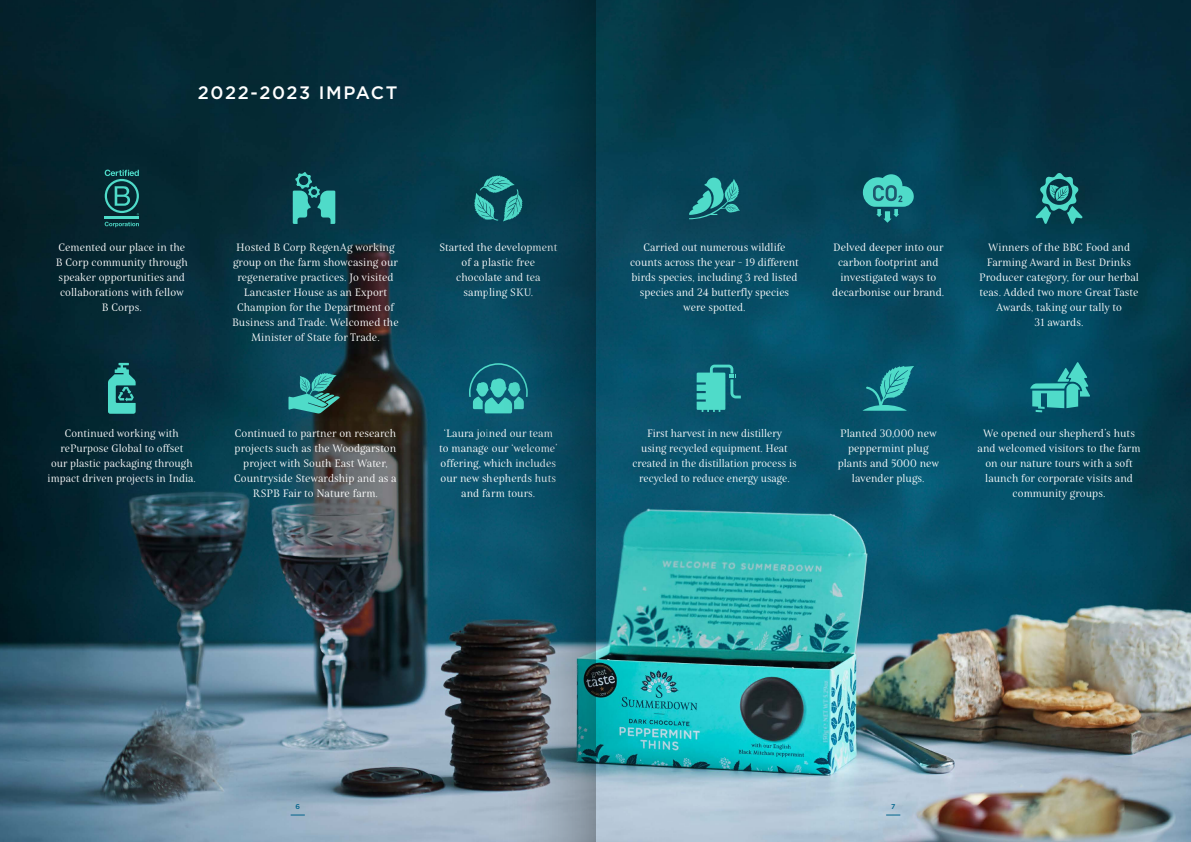
<style>
.page{position:relative;width:1191px;height:842px;background:#fff}
.page>*{position:absolute;margin:0;border:0;box-sizing:border-box;transform-origin:0 0}
.t1{font:500 18px "Gotham";letter-spacing:.09em;color:#fff}
.t2{font:11px/15px "Belda Nor Boo";letter-spacing:.005em;color:#fff;text-align:center}
.t3{font:500 7px "Gotham";color:#00638b}
</style>
<div class="page">
<img style="left:0;top:0;width:1191px;height:842px">
<hr style="left:105px;top:217px;width:34px;height:2px;background:#4fdbc9">
<svg style="left:105px;top:170px;width:34px;height:45px;background:#1b5e5f"></svg>
<svg style="left:105px;top:222px;width:34px;height:5px"></svg>
<svg style="left:108px;top:363px;width:28px;height:51px"></svg>
<svg style="left:288px;top:373px;width:51px;height:40px;background:#308783"></svg>
<svg style="left:474px;top:175px;width:14px;height:46px"></svg>
<svg style="left:689px;top:178px;width:51px;height:42px;background:#258286"></svg>
<svg style="left:469px;top:363px;width:19px;height:50px"></svg>
<svg style="left:862px;top:366px;width:52px;height:45px;background:#20858e"></svg>
<svg style="left:863px;top:174px;width:51px;height:49px;background:#2a8e91"></svg>
<svg style="left:696px;top:365px;width:45px;height:47px;background:#309f9f"></svg>
<svg style="left:293px;top:172px;width:42px;height:52px;background:#288181"></svg>
<svg style="left:1035px;top:173px;width:47px;height:51px;background:#207476"></svg>
<svg style="left:1030px;top:362px;width:60px;height:50px;background:#248d93"></svg>
<svg style="left:291px;top:815px;width:14px;height:1px"></svg>
<svg style="left:886px;top:815px;width:14px;height:1px"></svg>
<svg style="left:488px;top:0;width:107px;height:842px;background:#1f5060"></svg>
<h1 class="t1" style="left:198px;top:81px;width:201px">2022-2023 IMPACT</h1>
<p class="t2" style="left:630px;top:240px;width:170px">Carried out numerous wildlife counts across the year - 19 different birds species, including 3 red listed species and 24 butterfly species were spotted.</p>
<p class="t2" style="left:232px;top:240px;width:168px">Hosted B Corp RegenAg working group on the farm showcasing our regenerative practices. Jo visited<br>Lancaster House as an Export<br>Champion for the Department of<br>Business and Trade. Welcomed the<br>Minister of State for Trade.</p>
<p class="t2" style="left:56px;top:240px;width:133px">Cemented our place in the<br>B Corp community through speaker opportunities and collaborations with fellow<br>B Corps.</p>
<p class="t2" style="left:439px;top:240px;width:119px">Started the development of a plastic free chocolate and tea sampling SKU.</p>
<p class="t2" style="left:832px;top:240px;width:114px">Delved deeper into our carbon footprint and investigated ways to decarbonise our brand.</p>
<p class="t2" style="left:979px;top:240px;width:161px">Winners of the BBC Food and<br>Farming Award in Best Drinks<br>Producer category, for our herbal teas. Added two more Great Taste<br>Awards, taking our tally to<br>31 awards.</p>
<p class="t2" style="left:48px;top:426px;width:150px">Continued working with rePurpose Global to offset<br>our plastic packaging through impact driven projects in India.</p>
<p class="t2" style="left:977px;top:426px;width:164px">We opened our shepherd’s huts and welcomed visitors to the farm on our nature tours with a soft launch for corporate visits and community groups.</p>
<p class="t2" style="left:439px;top:426px;width:120px">‘Laura joined our team to manage our ‘welcome’ offering, which includes our new shepherds huts and farm tours.</p>
<p class="t2" style="left:632px;top:426px;width:166px">First harvest in new distillery<br>using recycled equipment. Heat created in the distillation process is recycled to reduce energy usage.</p>
<p class="t2" style="left:234px;top:426px;width:164px">Continued to partner on research projects such as the Woodgarston project with South East Water,<br>Countryside Stewardship and as a<br>RSPB Fair to Nature farm.</p>
<p class="t2" style="left:837px;top:426px;width:103px">Planted 30,000 new peppermint plug plants and 5000 new lavender plugs.</p>
<p class="t3" style="left:295px;top:802px;width:6px">6</p>
<p class="t3" style="left:891px;top:802px;width:6px">7</p>
</div>
